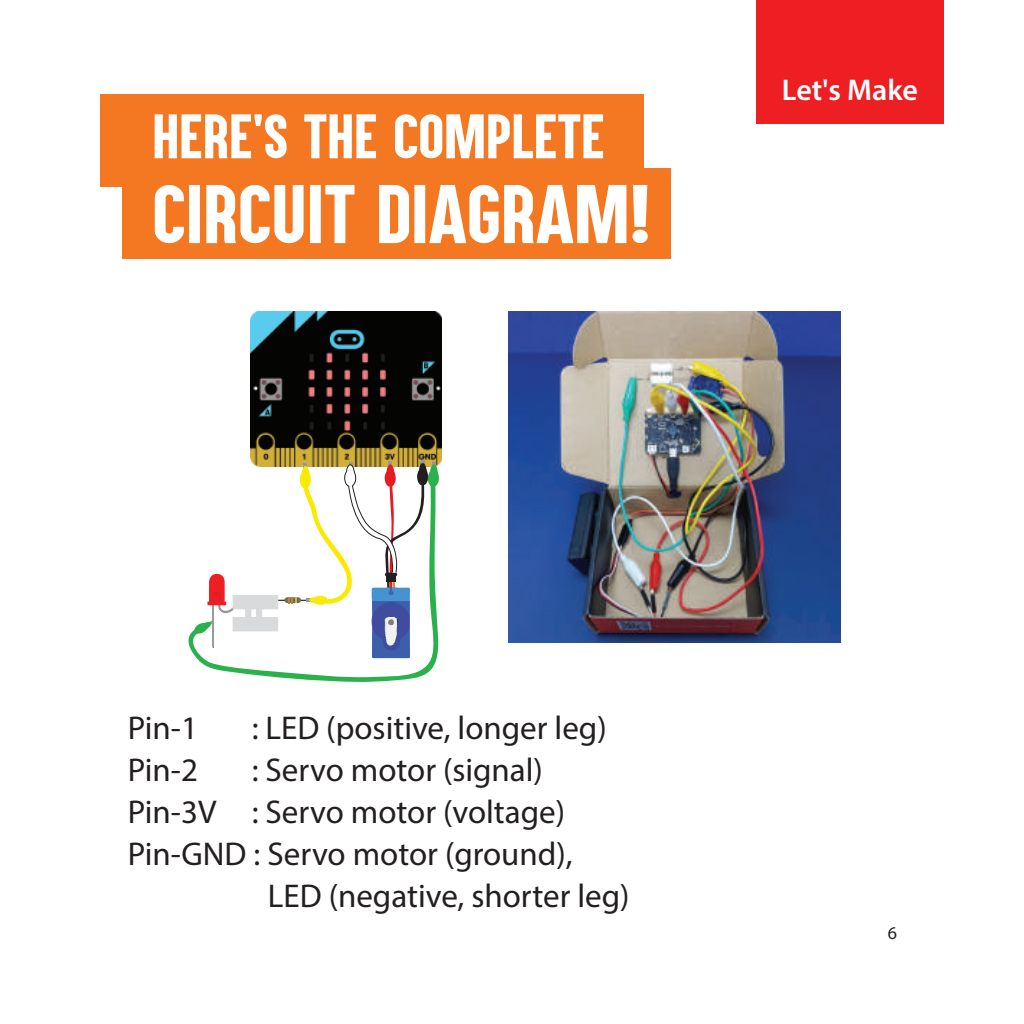
<style>
.page{position:relative;width:1024px;height:1024px;background:#fff}
.page>*{position:absolute;margin:0;border:0;box-sizing:border-box;transform-origin:0 0}
.t1{font:68.4px "Aku&Kamu";color:#fff;scale:1.13 1}
.t2{font:51.9px "Aku&Kamu";color:#fff;scale:1.13 1}
.t3{font:33px "Myriad Pro";color:#231f20}
.t4{font:600 30px "Myriad Pro";color:#fff}
.t5{font:18px "Myriad Pro";color:#231f20}
</style>
<div class="page">
<div style="left:756px;top:0;width:187px;height:123px;background:#ee1f23"></div>
<img style="left:251px;top:311px;width:190px;height:156px">
<svg style="left:188px;top:573px;width:249px;height:109px"></svg>
<hr style="left:275px;top:599px;width:33px;height:2px;background:#231f20">
<div style="left:284px;top:597px;width:17px;height:6px;background:#6e6e52;border-radius:3px"></div>
<svg style="left:194px;top:574px;width:85px;height:74px"></svg>
<svg style="left:288px;top:460px;width:151px;height:198px"></svg>
<img style="left:508px;top:311px;width:333px;height:331px">
<div style="left:101px;top:94px;width:543px;height:92px;background:#f47721"></div>
<div style="left:122px;top:168px;width:548px;height:90px;background:#f47721"></div>
<h2 class="t2" style="left:152px;top:102px;width:402px">HERE'S THE COMPLETE</h2>
<h1 class="t1" style="left:152px;top:169px;width:443px">CIRCUIT DIAGRAM!</h1>
<p class="t4" style="left:782px;top:71px;width:137px">Let's Make</p>
<p class="t3" style="left:128px;top:707px;width:72px">Pin-1</p>
<p class="t3" style="left:252px;top:707px;width:356px">: LED (positive, longer leg)</p>
<p class="t3" style="left:128px;top:749px;width:72px">Pin-2</p>
<p class="t3" style="left:252px;top:749px;width:293px">: Servo motor (signal)</p>
<p class="t3" style="left:128px;top:791px;width:439px">Pin-3V : Servo motor (voltage)</p>
<p class="t3" style="left:128px;top:833px;width:446px">Pin-GND : Servo motor (ground),</p>
<p class="t3" style="left:268px;top:875px;width:363px">LED (negative, shorter leg)</p>
<p class="t5" style="left:887px;top:921px;width:11px">6</p>
</div>
